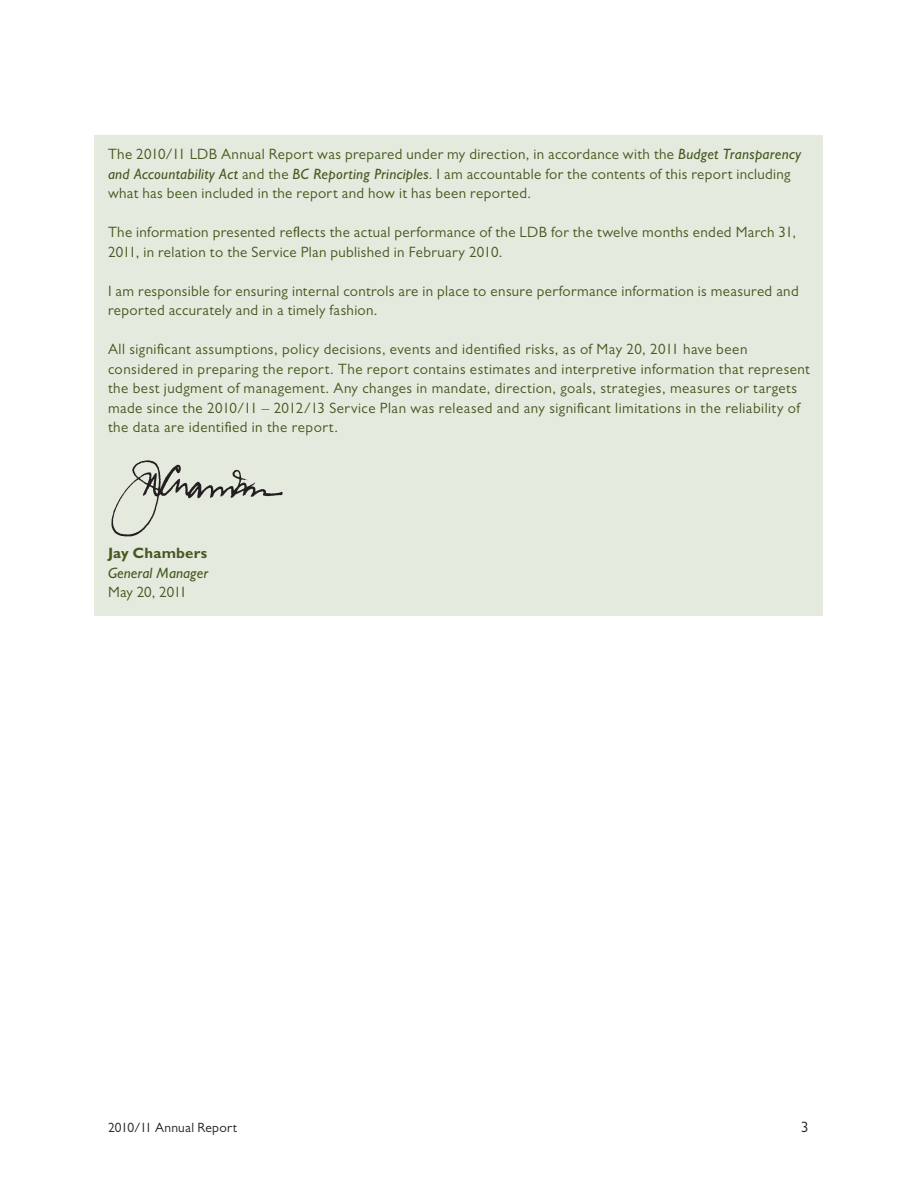
<style>
.page{position:relative;width:918px;height:1188px;background:#fff}
.page>*{position:absolute;margin:0;border:0;box-sizing:border-box;transform-origin:0 0}
.t1{font:15px/19.5px "Gill Sans MT Pro";letter-spacing:.025em;color:#44591f}
.t2{font:italic 15px "Gill Sans";letter-spacing:.005em;color:#44591f}
.t3{font:700 15px "Gill Sans MT Pro";letter-spacing:.01em;color:#44591f}
.t4{font:15px "Gill Sans MT Pro";color:#44591f}
.t5{font:15px "Gill Sans MT Pro";color:#231f20}
.t6{font:13.5px "Gill Sans MT Pro";letter-spacing:.015em;color:#231f20}
.s1{font-family:"Gill Sans Std";font-style:italic}
</style>
<div class="page">
<div style="left:94px;top:135px;width:730px;height:481px;background:#e5eade"></div>
<img style="left:111px;top:460px;width:172px;height:77px">
<p class="t1" style="left:108px;top:144px;width:695px">The 2010/11 LDB Annual Report was prepared under my direction, in accordance with the <span class="s1">Budget Transparency and Accountability Act</span> and the <span class="s1">BC Reporting Principles</span>. I am accountable for the contents of this report including what has been included in the report and how it has been reported.</p>
<p class="t1" style="left:108px;top:222px;width:689px">The information presented reflects the actual performance of the LDB for the twelve months ended March 31,<br>2011, in relation to the Service Plan published in February 2010.</p>
<p class="t1" style="left:108px;top:281px;width:692px">I am responsible for ensuring internal controls are in place to ensure performance information is measured and reported accurately and in a timely fashion.</p>
<p class="t1" style="left:108px;top:339px;width:703px">All significant assumptions, policy decisions, events and identified risks, as of May 20, 2011 have been considered in preparing the report. The report contains estimates and interpretive information that represent the best judgment of management. Any changes in mandate, direction, goals, strategies, measures or targets made since the 2010/11 – 2012/13 Service Plan was released and any significant limitations in the reliability of the data are identified in the report.</p>
<p class="t3" style="left:108px;top:544px;width:101px">Jay Chambers</p>
<p class="t2" style="left:108px;top:564px;width:102px">General Manager</p>
<p class="t4" style="left:108px;top:583px;width:81px">May 20, 2011</p>
<p class="t6" style="left:108px;top:1120px;width:130px">2010/11 Annual Report</p>
<p class="t5" style="left:801px;top:1118px;width:9px">3</p>
</div>
